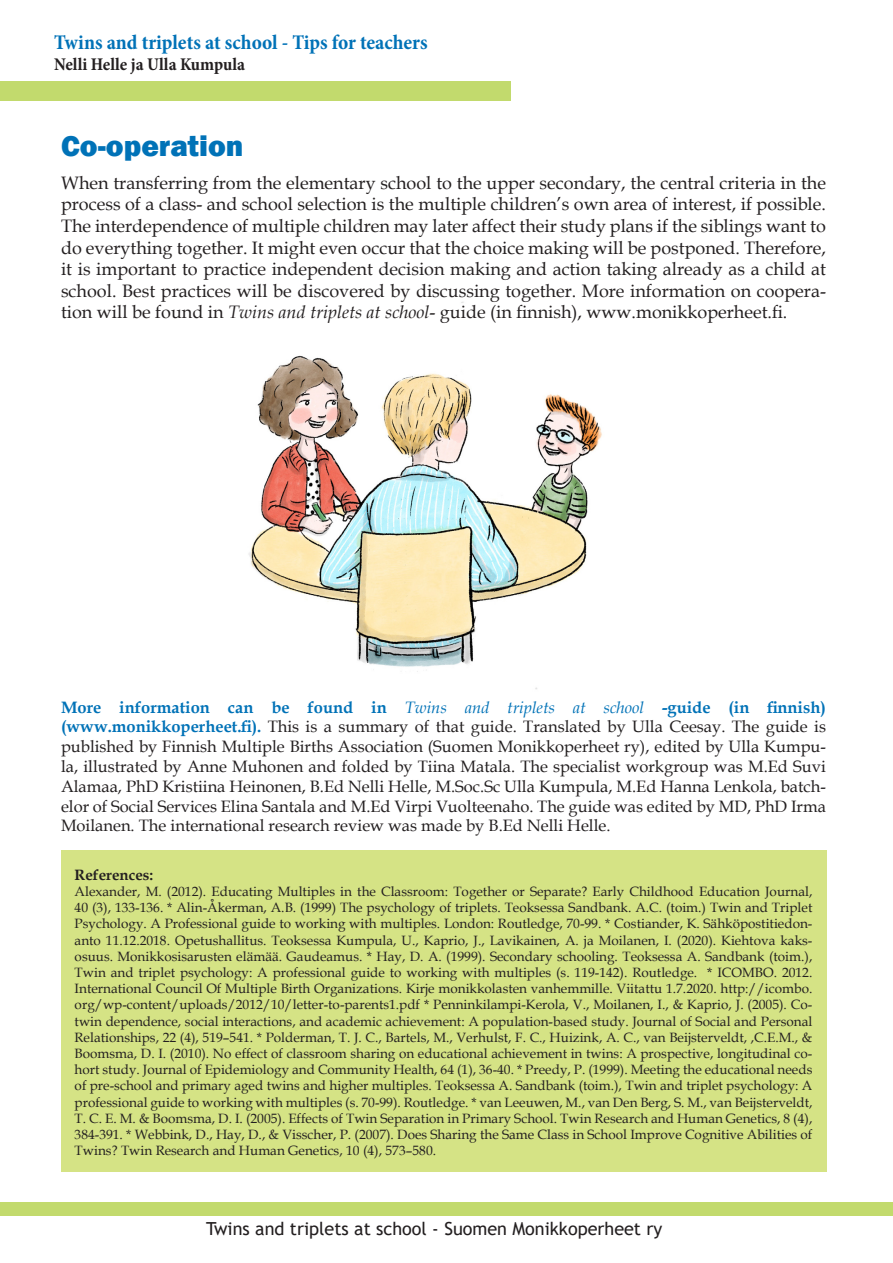
<style>
.page{position:relative;width:893px;height:1263px;background:#fff}
.page>*{position:absolute;margin:0;border:0;box-sizing:border-box;transform-origin:0 0}
.Otsikko_1{font:800 30px "Franklin Gothic";color:#0072b7}
.t1{font:700 condensed 21px "Minion Pro";color:#0072b7}
.t2{font:18px/21.6px "Book Antiqua";color:#231f20;text-align:justify}
.t3{font:18px "Trebuchet MS";color:#231f20}
.t4{font:700 condensed 18px "Minion Pro";color:#231f20}
.t5{font:16.5px/19.8px "Book Antiqua";color:#231f20;text-align:justify}
.t6{font:700 15px "Book Antiqua";color:#231f20}
.t7{font:13.5px/16.2px "Book Antiqua";color:#231f20;text-align:justify}
.s1{font-style:italic}
.s2{font-weight:700;color:#0072b7}
.s3{font-style:italic;color:#0072b7}
</style>
<div class="page">
<div style="left:0;top:81px;width:510px;height:20px;background:#c2da6d"></div>
<div style="left:0;top:1202px;width:893px;height:14px;background:#c2da6d"></div>
<img style="left:249px;top:301px;width:353px;height:388px">
<div style="left:61px;top:850px;width:765px;height:322px;background:#d5e385"></div>
<h2 class="t1" style="left:54px;top:27px;width:375px">Twins and triplets at school - Tips for teachers</h2>
<h3 class="t4" style="left:54px;top:52px;width:193px">Nelli Helle ja Ulla Kumpula</h3>
<p class="Otsikko_1" style="left:61px;top:127px;width:184px">Co-operation</p>
<p class="t2" style="left:61px;top:172px;width:766px">When transferring from the elementary school to the upper secondary, the central criteria in the process of a class- and school selection is the multiple children’s own area of interest, if possible.<br>The interdependence of multiple children may later affect their study plans if the siblings want to do everything together. It might even occur that the choice making will be postponed. Therefore, it is important to practice independent decision making and action taking already as a child at school. Best practices will be discovered by discussing together. More information on coopera&shy;tion will be found in <span class="s1">Twins and triplets at school</span>- guide (in finnish), www.monikkoperheet.fi.</p>
<p class="t5" style="left:61px;top:697px;width:766px"><span class="s2">More information can be found in</span> <span class="s3">Twins and triplets at school</span> <span class="s2">-guide (in finnish) (www.monikkoperheet.fi).</span> This is a summary of that guide. Translated by Ulla Ceesay. The guide is published by Finnish Multiple Births Association (Suomen Monikkoperheet ry), edited by Ulla Kumpu&shy;la, illustrated by Anne Muhonen and folded by Tiina Matala. The specialist workgroup was M.Ed Suvi Alamaa, PhD Kristiina Heinonen, B.Ed Nelli Helle, M.Soc.Sc Ulla Kumpula, M.Ed Hanna Lenkola, batch&shy;elor of Social Services Elina Santala and M.Ed Virpi Vuolteenaho. The guide was edited by MD, PhD Irma Moilanen. The international research review was made by B.Ed Nelli Helle.</p>
<p class="t6" style="left:75px;top:864px;width:80px">References:</p>
<p class="t7" style="left:75px;top:883px;width:739px">Alexander, M. (2012). Educating Multiples in the Classroom: Together or Separate? Early Childhood Education Journal, 40 (3), 133-136. * Alin-Åkerman, A.B. (1999) The psychology of triplets. Teoksessa Sandbank. A.C. (toim.) Twin and Triplet Psychology. A Professional guide to working with multiples. London: Routledge, 70-99. * Costiander, K. Sähköpostitiedon&shy;anto 11.12.2018. Opetushallitus. Teoksessa Kumpula, U., Kaprio, J., Lavikainen, A. ja Moilanen, I. (2020). Kiehtova kaks&shy;osuus. Monikkosisarusten elämää. Gaudeamus. * Hay, D. A. (1999). Secondary schooling. Teoksessa A. Sandbank (toim.), Twin and triplet psychology: A professional guide to working with multiples (s. 119-142). Routledge. * ICOMBO. 2012.<br>International Council Of Multiple Birth Organizations. Kirje monikkolasten vanhemmille. Viitattu 1.7.2020. http://icombo. org/wp-content/uploads/2012/10/letter-to-parents1.pdf * Penninkilampi-Kerola, V., Moilanen, I., &amp; Kaprio, J. (2005). Co&shy;twin dependence, social interactions, and academic achievement: A population-based study. Journal of Social and Personal Relationships, 22 (4), 519–541. * Polderman, T. J. C., Bartels, M., Verhulst, F. C., Huizink, A. C., van Beijsterveldt, ,C.E.M., &amp; Boomsma, D. I. (2010). No effect of classroom sharing on educational achievement in twins: A prospective, longitudinal co&shy;hort study. Journal of Epidemiology and Community Health, 64 (1), 36-40. * Preedy, P. (1999). Meeting the educational needs of pre-school and primary aged twins and higher multiples. Teoksessa A. Sandbank (toim.), Twin and triplet psychology: A professional guide to working with multiples (s. 70-99). Routledge. * van Leeuwen, M., van Den Berg, S. M., van Beijsterveldt, T. C. E. M. &amp; Boomsma, D. I. (2005). Effects of Twin Separation in Primary School. Twin Research and Human Genetics, 8 (4), 384-391. * Webbink, D., Hay, D., &amp; Visscher, P. (2007). Does Sharing the Same Class in School Improve Cognitive Abilities of Twins? Twin Research and Human Genetics, 10 (4), 573–580.</p>
<h3 class="t3" style="left:206px;top:1217px;width:458px">Twins and triplets at school - Suomen Monikkoperheet ry</h3>
</div>
